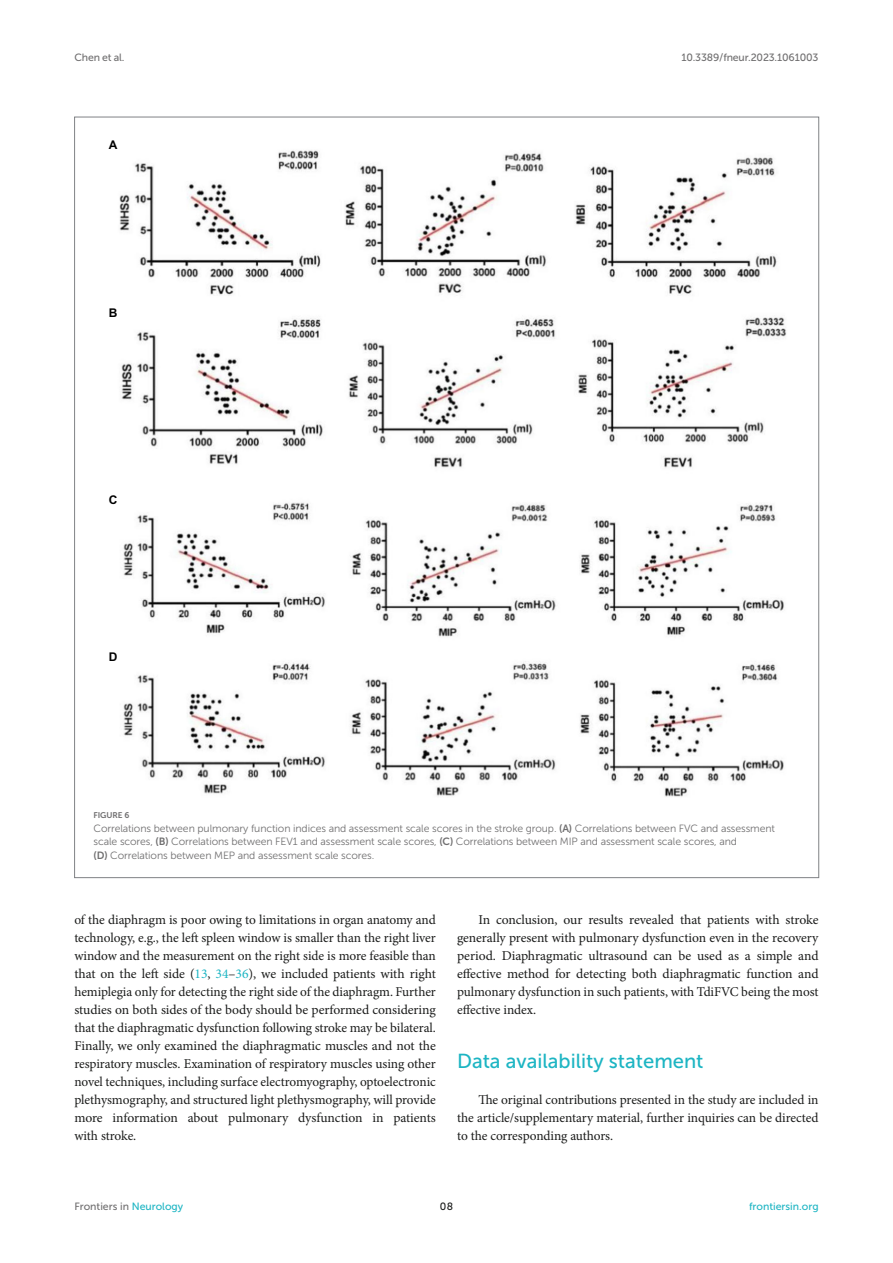
<style>
.page{position:relative;width:893px;height:1263px;background:#fff}
.page>*{position:absolute;margin:0;border:0;box-sizing:border-box;transform-origin:0 0}
.HEAD_1{font:20.25px "Museo Sans 500";color:#1db5c3}
.TEXT{font:13.5px/18px "Minion Pro";letter-spacing:-.005em;color:#1b1c1b;text-align:justify}
.TEXT_FLUSH{font:13.5px/18px "Minion Pro";letter-spacing:-.005em;color:#1b1c1b;text-align:justify}
.t1{font:700 12px "Arial";color:#000}
.FIG_LEG{font:10.5px/13.5px "Museo Sans 300";letter-spacing:-.01em;color:#706f70}
.t2{font:10.5px "Museo Sans 500";letter-spacing:-.015em;color:#706f70}
.t3{font:10.5px "Museo Sans 500";color:#1db5c3}
.t4{font:10.5px "Museo Sans 500";color:#1b1c1b}
.FIG_HD{font:8.25px "Museo Sans 700";letter-spacing:-.01em;color:#706f70}
.s1{font-family:"Museo Sans 700"}
.s2{color:#1db5c3}
</style>
<div class="page">
<img style="left:119px;top:150px;width:667px;height:647px">
<p class="t2" style="left:74px;top:51px;width:52px">Chen et al.</p>
<p class="t2" style="left:681px;top:51px;width:139px">10.3389/fneur.2023.1061003</p>
<p class="t1" style="left:109px;top:137px;width:10px">A</p>
<p class="t1" style="left:109px;top:304px;width:10px">B</p>
<p class="t1" style="left:109px;top:492px;width:10px">C</p>
<p class="t1" style="left:109px;top:648px;width:10px">D</p>
<p class="FIG_HD" style="left:94px;top:811px;width:37px">FIGURE 6</p>
<p class="FIG_LEG" style="left:94px;top:821px;width:683px">Correlations between pulmonary function indices and assessment scale scores in the stroke group. <span class="s1">(A)</span> Correlations between FVC and assessment scale scores, <span class="s1">(B)</span> Correlations between FEV1 and assessment scale scores, <span class="s1">(C)</span> Correlations between MIP and assessment scale scores, and<br><span class="s1">(D)</span> Correlations between MEP and assessment scale scores.</p>
<p class="TEXT" style="left:74px;top:911px;width:363px">of the diaphragm is poor owing to limitations in organ anatomy and technology, e.g., the left spleen window is smaller than the right liver window and the measurement on the right side is more feasible than that on the left side (<span class="s2">13</span>, <span class="s2">34</span>–<span class="s2">36</span>), we included patients with right hemiplegia only for detecting the right side of the diaphragm. Further studies on both sides of the body should be performed considering that the diaphragmatic dysfunction following stroke may be bilateral.<br>Finally, we only examined the diaphragmatic muscles and not the respiratory muscles. Examination of respiratory muscles using other novel techniques, including surface electromyography, optoelectronic plethysmography, and structured light plethysmography, will provide more information about pulmonary dysfunction in patients with stroke.</p>
<p class="TEXT" style="left:457px;top:911px;width:363px;text-indent:21px">In conclusion, our results revealed that patients with stroke generally present with pulmonary dysfunction even in the recovery period. Diaphragmatic ultrasound can be used as a simple and effective method for detecting both diaphragmatic function and pulmonary dysfunction in such patients, with TdiFVC being the most effective index.</p>
<p class="HEAD_1" style="left:457px;top:1050px;width:248px">Data availability statement</p>
<p class="TEXT_FLUSH" style="left:457px;top:1091px;width:363px;text-indent:21px">The original contributions presented in the study are included in the article/supplementary material, further inquiries can be directed to the corresponding authors.</p>
<p class="t2" style="left:74px;top:1200px;width:110px">Frontiers in <span class="s2">Neurology</span></p>
<p class="t4" style="left:440px;top:1200px;width:15px">08</p>
<p class="t3" style="left:749px;top:1200px;width:71px">frontiersin.org</p>
</div>
